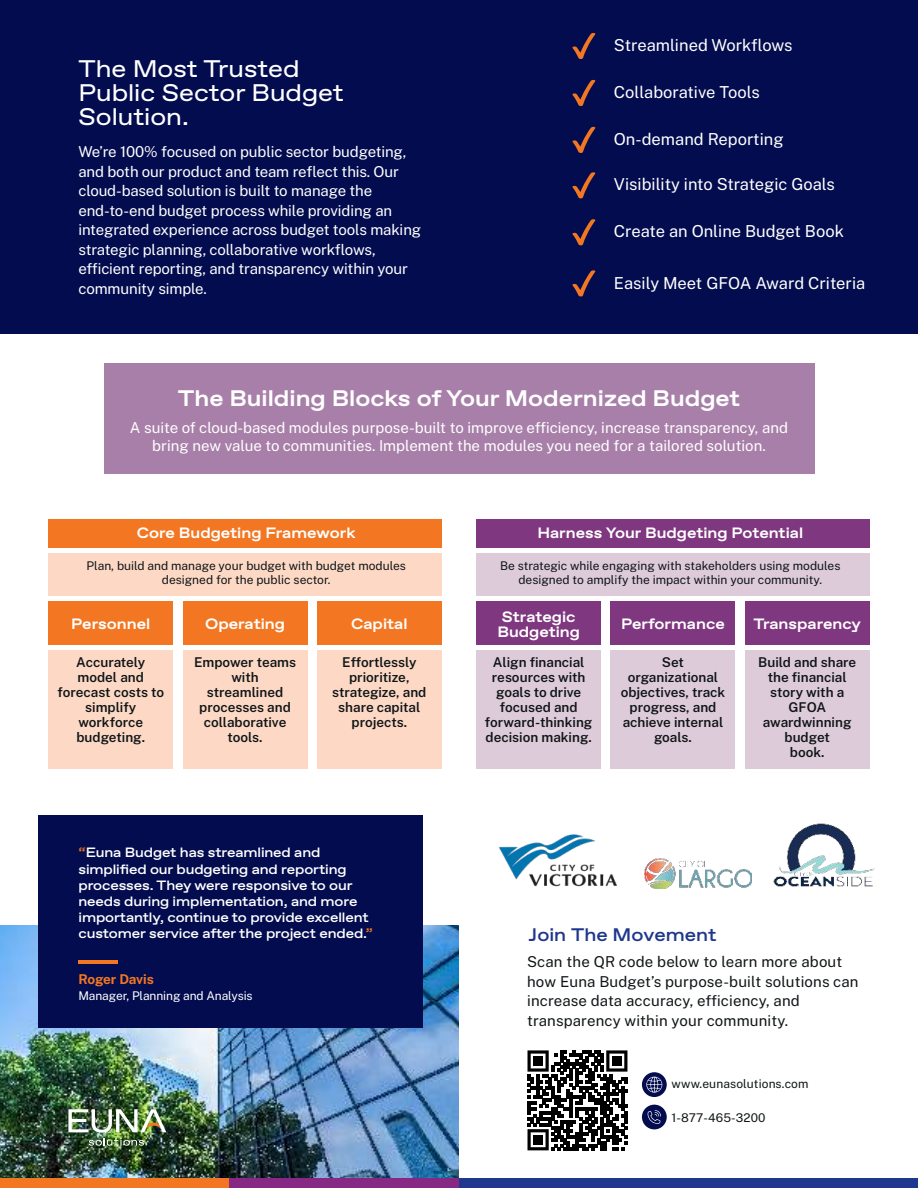
<style>
.page{position:relative;width:918px;height:1188px;background:#fff}
.page>*{position:absolute;margin:0;border:0;box-sizing:border-box;transform-origin:0 0}
.t1{font:24px/24px "ABC Favorit Extended";color:#fff}
.t2{font:700 22.5px "ABC Favorit Extended";color:#fff}
.t3{font:500 18.15px "ABC Favorit Extended";color:#1f378c}
.t4{font:16.5px "Public Sans";color:#fff}
.t5{font:15px/19.5px "Public Sans";letter-spacing:-.01em;color:#fff;text-align:center}
.t6{font:15px/19.5px "Public Sans";letter-spacing:.01em;color:#101517}
.t7{font:700 15px/15px "ABC Favorit Extended";color:#fff}
.t8{font:600 13.5px/15px "Public Sans";color:#101517;text-align:center}
.t9{font:500 13.5px/16.2px "ABC Favorit Extended";letter-spacing:-.01em;color:#fff}
.t10{font:700 13.5px "Public Sans";letter-spacing:-.01em;color:#f37723}
.t11{font:12px/14.4px "Public Sans";color:#101517;text-align:center}
.t12{font:12px "Public Sans";letter-spacing:-.01em;color:#fff}
.s1{color:#f07723}
</style>
<div class="page">
<div style="left:104px;top:364px;width:710px;height:110px;background:#a87fa9"></div>
<img style="left:0;top:925px;width:459px;height:253px">
<div style="left:38px;top:815px;width:385px;height:213px;background:#020c4f"></div>
<hr style="left:78px;top:961px;width:40px;height:3px;background:#f37722">
<div style="left:0;top:0;width:918px;height:333px;background:#020c4f"></div>
<img style="left:68px;top:1108px;width:98px;height:38px">
<div style="left:0;top:1178px;width:229px;height:10px;background:#f37722"></div>
<div style="left:229px;top:1178px;width:230px;height:10px;background:#872984"></div>
<div style="left:459px;top:1178px;width:459px;height:10px;background:#1f378c"></div>
<div style="left:642px;top:1072px;width:25px;height:25px;background:#020c4f;border-radius:50%"></div>
<div style="left:642px;top:1105px;width:25px;height:24px;background:#020c4f;border-radius:50%"></div>
<svg style="left:648px;top:1110px;width:13px;height:14px"></svg>
<svg style="left:572px;top:33px;width:24px;height:26px"></svg>
<svg style="left:572px;top:80px;width:24px;height:26px"></svg>
<svg style="left:572px;top:126px;width:24px;height:27px"></svg>
<svg style="left:572px;top:172px;width:24px;height:27px"></svg>
<svg style="left:572px;top:219px;width:24px;height:26px"></svg>
<svg style="left:572px;top:270px;width:24px;height:27px"></svg>
<div style="left:48px;top:554px;width:394px;height:42px;background:#fdd9c5"></div>
<div style="left:476px;top:554px;width:394px;height:42px;background:#ddcbd9"></div>
<div style="left:48px;top:519px;width:394px;height:29px;background:#f37722"></div>
<div style="left:476px;top:519px;width:394px;height:29px;background:#7f3780"></div>
<div style="left:476px;top:601px;width:125px;height:43px;background:#7f3780"></div>
<div style="left:610px;top:601px;width:125px;height:43px;background:#7f3780"></div>
<div style="left:745px;top:601px;width:125px;height:43px;background:#7f3780"></div>
<div style="left:48px;top:601px;width:125px;height:43px;background:#f37722"></div>
<div style="left:183px;top:601px;width:125px;height:43px;background:#f37722"></div>
<div style="left:317px;top:601px;width:125px;height:43px;background:#f37722"></div>
<div style="left:476px;top:651px;width:125px;height:118px;background:#ddcbd9"></div>
<div style="left:610px;top:651px;width:125px;height:118px;background:#ddcbd9"></div>
<div style="left:745px;top:651px;width:125px;height:118px;background:#ddcbd9"></div>
<div style="left:48px;top:651px;width:125px;height:118px;background:#fdd9c5"></div>
<div style="left:183px;top:651px;width:125px;height:118px;background:#fdd9c5"></div>
<div style="left:317px;top:651px;width:125px;height:118px;background:#fdd9c5"></div>
<img style="left:645px;top:859px;width:106px;height:30px">
<img style="left:500px;top:834px;width:116px;height:53px">
<img style="left:774px;top:823px;width:100px;height:63px">
<svg style="left:528px;top:1050px;width:99px;height:100px"></svg>
<div style="left:534px;top:1056px;width:9px;height:10px;background:#000"></div>
<div style="left:612px;top:1056px;width:9px;height:10px;background:#000"></div>
<div style="left:534px;top:1135px;width:9px;height:9px;background:#000"></div>
<svg style="left:646px;top:1077px;width:16px;height:16px"></svg>
<h1 class="t1" style="left:78px;top:59px;width:267px">The Most Trusted<br>Public Sector Budget<br>Solution.</h1>
<p class="t5" style="left:78px;top:143px;width:344px;text-align:left">Weíre 100% focused on public sector budgeting, and both our product and team reflect this. Our cloud-based solution is built to manage the end-to-end budget process while providing an integrated experience across budget tools making strategic planning, collaborative workflows, efficient reporting, and transparency within your community simple.</p>
<p class="t4" style="left:614px;top:34px;width:180px">Streamlined Workflows</p>
<p class="t4" style="left:614px;top:86px;width:147px">Collaborative Tools</p>
<p class="t4" style="left:614px;top:133px;width:171px">On-demand Reporting</p>
<p class="t4" style="left:614px;top:178px;width:223px">Visibility into Strategic Goals</p>
<p class="t4" style="left:614px;top:225px;width:232px">Create an Online Budget Book</p>
<p class="t4" style="left:614px;top:276px;width:253px">Easily Meet GFOA Award Criteria</p>
<h2 class="t2" style="left:178px;top:390px;width:564px">The Building Blocks of Your Modernized Budget</h2>
<p class="t5" style="left:130px;top:418px;width:660px;line-height:18px">A suite of cloud-based modules purpose-built to improve efficiency, increase transparency, and bring new value to communities. Implement the modules you need for a tailored solution.</p>
<p class="t7" style="left:137px;top:527px;width:220px">Core Budgeting Framework</p>
<p class="t11" style="left:87px;top:559px;width:321px">Plan, build and manage your budget with budget modules designed for the public sector.</p>
<p class="t7" style="left:71px;top:618px;width:80px">Personnel</p>
<p class="t7" style="left:205px;top:618px;width:81px">Operating</p>
<p class="t7" style="left:351px;top:618px;width:58px">Capital</p>
<p class="t7" style="left:497px;top:610px;width:84px">Strategic<br>Budgeting</p>
<p class="t7" style="left:621px;top:618px;width:105px">Performance</p>
<p class="t7" style="left:753px;top:618px;width:109px">Transparency</p>
<p class="t8" style="left:58px;top:656px;width:108px">Accurately model and forecast costs to simplify workforce budgeting.</p>
<p class="t8" style="left:194px;top:656px;width:103px">Empower teams with streamlined processes and collaborative tools.</p>
<p class="t8" style="left:332px;top:656px;width:96px">Effortlessly prioritize, strategize, and share capital projects.</p>
<p class="t8" style="left:485px;top:654px;width:109px">Align financial resources with goals to drive focused and forward-thinking decision making.</p>
<p class="t8" style="left:621px;top:656px;width:106px">Set organizational objectives, track progress, and achieve internal goals.</p>
<p class="t8" style="left:758px;top:656px;width:100px">Build and share the financial story with a<br>GFOA awardwinning budget<br>book.</p>
<p class="t7" style="left:537px;top:527px;width:267px">Harness Your Budgeting Potential</p>
<p class="t11" style="left:500px;top:559px;width:342px">Be strategic while engaging with stakeholders using modules designed to amplify the impact within your community.</p>
<p class="t9" style="left:78px;top:845px;width:296px"><span class="s1">“</span>Euna Budget has streamlined and simplified our budgeting and reporting processes. They were responsive to our needs during implementation, and more importantly, continue to provide excellent customer service after the project ended.<span class="s1">”</span></p>
<p class="t10" style="left:78px;top:974px;width:77px">Roger Davis</p>
<p class="t12" style="left:78px;top:991px;width:176px">Manager, Planning and Analysis</p>
<p class="t3" style="left:529px;top:926px;width:189px">Join The Movement</p>
<p class="t6" style="left:527px;top:953px;width:333px">Scan the QR code below to learn more about how Euna Budgetís purpose-built solutions can increase data accuracy, efficiency, and transparency within your community.</p>
<p class="t11" style="left:671px;top:1077px;width:139px">www.eunasolutions.com</p>
<p class="t11" style="left:671px;top:1111px;width:96px">1-877-465-3200</p>
</div>
